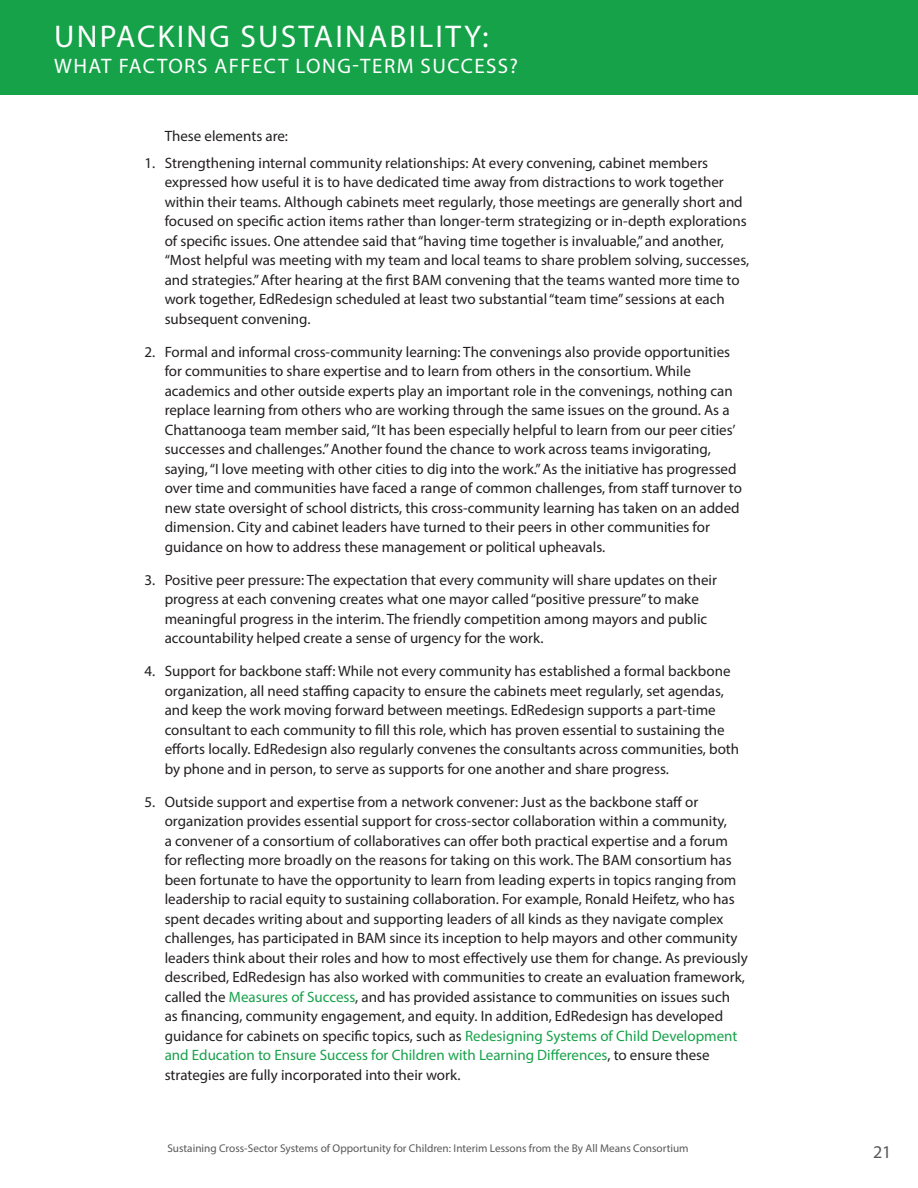
<style>
.page{position:relative;width:918px;height:1188px;background:#fff}
.page>*{position:absolute;margin:0;border:0;box-sizing:border-box;transform-origin:0 0}
.t1{font:31.5px "Myriad Pro";letter-spacing:.07em;color:#fff}
.t2{font:21px "Myriad Pro";letter-spacing:.07em;color:#fff}
.t3{font:18px "Myriad Pro";color:#57585a}
.t4{font:15px/19.5px "Myriad Pro";color:#231f20}
.t5{font:11.25px "Myriad Pro";color:#57585a}
.s1{color:#16a249}
</style>
<div class="page">
<div style="left:0;top:0;width:918px;height:94px;background:#16a249"></div>
<h1 class="t1" style="left:54px;top:17px;width:436px">UNPACKING SUSTAINABILITY:</h1>
<h2 class="t2" style="left:54px;top:53px;width:465px">WHAT FACTORS AFFECT LONG-TERM SUCCESS?</h2>
<p class="t4" style="left:165px;top:126px;width:125px">These elements are:</p>
<p class="t4" style="left:165px;top:153px;width:586px;text-indent:-20px">1. Strengthening internal community relationships: At every convening, cabinet members expressed how useful it is to have dedicated time away from distractions to work together within their teams. Although cabinets meet regularly, those meetings are generally short and focused on specific action items rather than longer-term strategizing or in-depth explorations of specific issues. One attendee said that “having time together is invaluable,” and another, “Most helpful was meeting with my team and local teams to share problem solving, successes, and strategies.” After hearing at the first BAM convening that the teams wanted more time to work together, EdRedesign scheduled at least two substantial “team time” sessions at each subsequent convening.</p>
<p class="t4" style="left:165px;top:342px;width:579px;text-indent:-20px">2. Formal and informal cross-community learning: The convenings also provide opportunities for communities to share expertise and to learn from others in the consortium. While academics and other outside experts play an important role in the convenings, nothing can replace learning from others who are working through the same issues on the ground. As a Chattanooga team member said, “It has been especially helpful to learn from our peer cities’ successes and challenges.” Another found the chance to work across teams invigorating, saying, “I love meeting with other cities to dig into the work.” As the initiative has progressed over time and communities have faced a range of common challenges, from staff turnover to new state oversight of school districts, this cross-community learning has taken on an added dimension. City and cabinet leaders have turned to their peers in other communities for guidance on how to address these management or political upheavals.</p>
<p class="t4" style="left:165px;top:570px;width:554px;text-indent:-20px">3. Positive peer pressure: The expectation that every community will share updates on their progress at each convening creates what one mayor called “positive pressure” to make meaningful progress in the interim. The friendly competition among mayors and public accountability helped create a sense of urgency for the work.</p>
<p class="t4" style="left:165px;top:661px;width:576px;text-indent:-20px">4. Support for backbone staff: While not every community has established a formal backbone organization, all need staffing capacity to ensure the cabinets meet regularly, set agendas, and keep the work moving forward between meetings. EdRedesign supports a part-time consultant to each community to fill this role, which has proven essential to sustaining the efforts locally. EdRedesign also regularly convenes the consultants across communities, both by phone and in person, to serve as supports for one another and share progress.</p>
<p class="t4" style="left:165px;top:792px;width:585px;text-indent:-20px">5. Outside support and expertise from a network convener: Just as the backbone staff or organization provides essential support for cross-sector collaboration within a community,<br>a convener of a consortium of collaboratives can offer both practical expertise and a forum for reflecting more broadly on the reasons for taking on this work. The BAM consortium has been fortunate to have the opportunity to learn from leading experts in topics ranging from leadership to racial equity to sustaining collaboration. For example, Ronald Heifetz, who has spent decades writing about and supporting leaders of all kinds as they navigate complex challenges, has participated in BAM since its inception to help mayors and other community leaders think about their roles and how to most effectively use them for change. As previously described, EdRedesign has also worked with communities to create an evaluation framework, called the <span class="s1">Measures of Success</span>, and has provided assistance to communities on issues such<br>as financing, community engagement, and equity. In addition, EdRedesign has developed guidance for cabinets on specific topics, such as <span class="s1">Redesigning Systems of Child Development and Education to Ensure Success for Children with Learning Differences</span>, to ensure these strategies are fully incorporated into their work.</p>
<p class="t5" style="left:167px;top:1142px;width:523px">Sustaining Cross-Sector Systems of Opportunity for Children: Interim Lessons from the By All Means Consortium</p>
<p class="t3" style="left:873px;top:1140px;width:20px">21</p>
</div>
